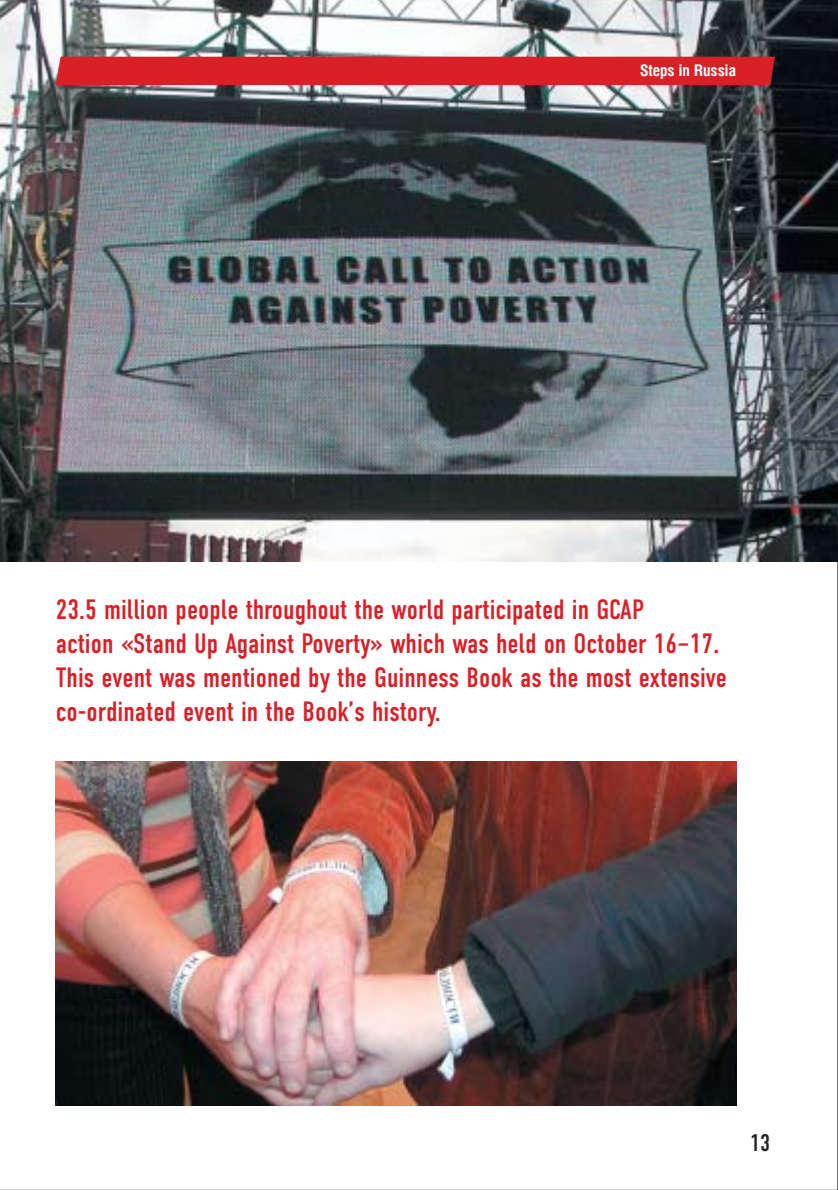
<style>
.page{position:relative;width:838px;height:1190px;background:#fff}
.page>*{position:absolute;margin:0;border:0;box-sizing:border-box;transform-origin:0 0}
.t1{font:28px/34px "DIN Condensed C";color:#da2027}
.t2{font:24px "DIN Condensed C";color:#231f1f}
.t3{font:700 16px "Helios Cond";color:#fff}
</style>
<div class="page">
<img style="left:0;top:0;width:838px;height:561px">
<div style="left:56px;top:57px;width:719px;height:28px;background:#da2027"></div>
<img style="left:56px;top:762px;width:680px;height:344px">
<p class="t3" style="left:640px;top:64px;width:97px">Steps in Russia</p>
<p class="t1" style="left:56px;top:595px;width:673px">23.5 million people throughout the world participated in GCAP<br>action «Stand Up Against Poverty» which was held on October 16–17.<br>This event was mentioned by the Guinness Book as the most extensive co-ordinated event in the Book’s history.</p>
<p class="t2" style="left:750px;top:1134px;width:22px">13</p>
</div>
